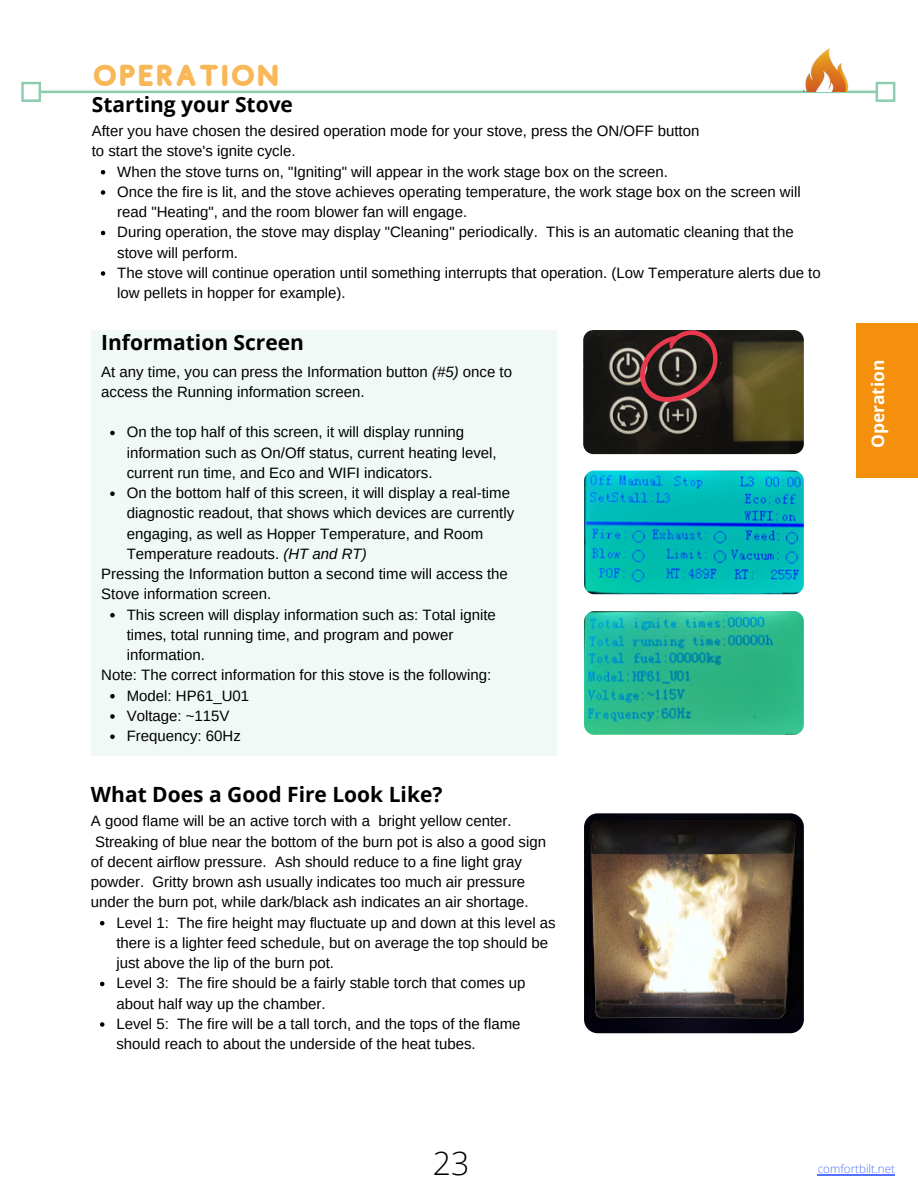
<style>
.page{position:relative;width:918px;height:1188px;background:#fff}
.page>*{position:absolute;margin:0;border:0;box-sizing:border-box;transform-origin:0 0}
.t1{font:300 31.95px "Open Sans";color:#000}
.t2{font:30px "Studly";color:#f8b858}
.t3{font:700 21px "Open Sans";color:#000}
.t4{font:700 17.4px "Open Sans";color:#fff}
.t5{font:15px/20.2px "Arimo";color:#000}
.t6{font:300 11.7px "Open Sans";color:#5271ff}
.s1{font-style:italic}
</style>
<div class="page">
<svg style="left:21px;top:82px;width:874px;height:20px"></svg>
<img style="left:804px;top:49px;width:45px;height:43px">
<div style="left:91px;top:330px;width:466px;height:425px;background:#f1f9f6"></div>
<img style="left:584px;top:471px;width:220px;height:123px;border-radius:10px">
<img style="left:584px;top:611px;width:220px;height:124px;border-radius:10px">
<img style="left:583px;top:330px;width:221px;height:124px;border-radius:10px">
<svg style="left:640px;top:330px;width:78px;height:72px;background:#502d2d"></svg>
<img style="left:584px;top:813px;width:220px;height:220px;border-radius:14px">
<svg style="left:110px;top:431px;width:5px;height:4px"></svg>
<svg style="left:110px;top:491px;width:5px;height:5px"></svg>
<svg style="left:110px;top:613px;width:5px;height:4px"></svg>
<svg style="left:110px;top:694px;width:5px;height:4px"></svg>
<svg style="left:110px;top:714px;width:5px;height:5px"></svg>
<svg style="left:110px;top:734px;width:5px;height:5px"></svg>
<svg style="left:101px;top:170px;width:4px;height:4px"></svg>
<svg style="left:101px;top:190px;width:4px;height:5px"></svg>
<svg style="left:101px;top:231px;width:4px;height:4px"></svg>
<svg style="left:101px;top:271px;width:4px;height:5px"></svg>
<hr style="left:818px;top:1175px;width:77px;height:1px;background:#5271ff">
<svg style="left:100px;top:921px;width:4px;height:4px"></svg>
<svg style="left:100px;top:982px;width:4px;height:4px"></svg>
<svg style="left:100px;top:1022px;width:4px;height:5px"></svg>
<div style="left:856px;top:323px;width:62px;height:154px;background:#f4900c"></div>
<h2 class="t2" style="left:92px;top:59px;width:190px">OPERATION</h2>
<h3 class="t3" style="left:92px;top:90px;width:203px">Starting your Stove</h3>
<p class="t5" style="left:92px;top:121px;width:609px">After you have chosen the desired operation mode for your stove, press the ON/OFF button to start the stove's ignite cycle.</p>
<p class="t5" style="left:117px;top:161px;width:705px">When the stove turns on, "Igniting" will appear in the work stage box on the screen.<br>Once the fire is lit, and the stove achieves operating temperature, the work stage box on the screen will read "Heating", and the room blower fan will engage.<br>During operation, the stove may display "Cleaning" periodically. This is an automatic cleaning that the stove will perform.<br>The stove will continue operation until something interrupts that operation. (Low Temperature alerts due to low pellets in hopper for example).</p>
<h3 class="t3" style="left:101px;top:328px;width:204px">Information Screen</h3>
<p class="t5" style="left:101px;top:361px;width:412px">At any time, you can press the Information button <span class="s1">(#5)</span> once to access the Running information screen.</p>
<p class="t5" style="left:127px;top:422px;width:389px">On the top half of this screen, it will display running information such as On/Off status, current heating level, current run time, and Eco and WIFI indicators.<br>On the bottom half of this screen, it will display a real-time diagnostic readout, that shows which devices are currently engaging, as well as Hopper Temperature, and Room Temperature readouts. <span class="s1">(HT and RT)</span></p>
<p class="t5" style="left:101px;top:564px;width:408px">Pressing the Information button a second time will access the<br>Stove information screen.</p>
<p class="t5" style="left:127px;top:604px;width:371px">This screen will display information such as: Total ignite times, total running time, and program and power information.</p>
<p class="t5" style="left:127px;top:685px;width:124px">Model: HP61_U01<br>Voltage: ~115V<br>Frequency: 60Hz</p>
<p class="t5" style="left:101px;top:665px;width:392px">Note: The correct information for this stove is the following:</p>
<h3 class="t3" style="left:91px;top:780px;width:353px">What Does a Good Fire Look Like?</h3>
<p class="t5" style="left:91px;top:811px;width:457px">A good flame will be an active torch with a bright yellow center.<br>Streaking of blue near the bottom of the burn pot is also a good sign of decent airflow pressure. Ash should reduce to a fine light gray powder. Gritty brown ash usually indicates too much air pressure under the burn pot, while dark/black ash indicates an air shortage.</p>
<p class="t5" style="left:116px;top:912px;width:441px">Level 1: The fire height may fluctuate up and down at this level as there is a lighter feed schedule, but on average the top should be just above the lip of the burn pot.<br>Level 3: The fire should be a fairly stable torch that comes up about half way up the chamber.<br>Level 5: The fire will be a tall torch, and the tops of the flame should reach to about the underside of the heat tubes.</p>
<h1 class="t1" style="left:433px;top:1141px;width:38px">23</h1>
<p class="t4" style="left:866px;top:448px;width:90px;rotate:-90deg">Operation</p>
<p class="t6" style="left:818px;top:1161px;width:79px">comfortbilt.net</p>
</div>
